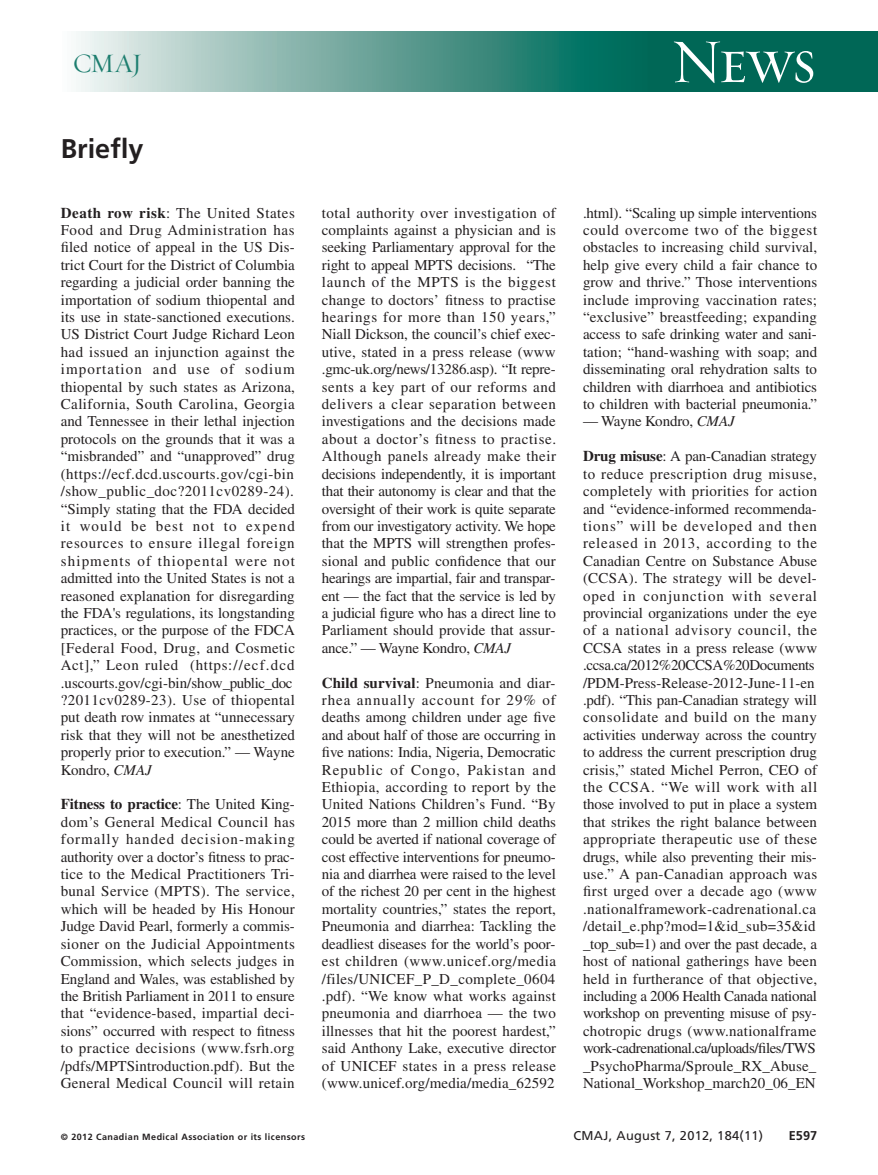
<style>
.page{position:relative;width:878px;height:1175px;background:#fff}
.page>*{position:absolute;margin:0;border:0;box-sizing:border-box;transform-origin:0 0}
.t1{font:63px "Requiem Display HTF Small Caps";color:#fff}
.t2{font:700 27px "Frutiger LT Std";color:#231f20}
.t3{font:27px "Requiem Display HTF Roman";color:#1d7e6f}
.t4{font:15px/17.4px "Times LT Std";letter-spacing:.005em;color:#231f20;text-align:justify}
.t5{font:12.75px "Frutiger LT Std";letter-spacing:.025em;color:#231f20}
.t6{font:700 12.75px "Frutiger LT Std";color:#231f20}
.t7{font:700 9px "Frutiger LT Std";letter-spacing:.05em;color:#231f20}
.s1{font-weight:700}
.s2{font-style:italic}
</style>
<div class="page">
<div style="left:618px;top:32px;width:260px;height:60px;background:#006756"></div>
<div style="left:61px;top:32px;width:586px;height:60px;background:linear-gradient(to right,#f5f3f2,#006150)"></div>
<h2 class="t3" style="left:73px;top:47px;width:71px">CMAJ</h2>
<h2 class="t2" style="left:61px;top:138px;width:84px">Briefly</h2>
<p class="t4" style="left:61px;top:205px;width:236px;text-align:left"><span class="s1">Death row risk</span>: The United States Food and Drug Administration has filed notice of appeal in the US Dis&shy;trict Court for the District of Columbia regarding a judicial order banning the importation of sodium thiopental and its use in state-sanctioned executions.<br>US District Court Judge Richard Leon had issued an injunction against the importation and use of sodium thiopental by such states as Arizona, California, South Carolina, Georgia and Tennessee in their lethal injection protocols on the grounds that it was a “misbranded” and “unapproved” drug (https ://ecf .dcd.uscourts.gov/cgi-bin /show_public _doc?2011cv0289-24). “Simply stating that the FDA decided it would be best not to expend resources to ensure illegal foreign shipments of thiopental were not admitted into the United States is not a reasoned explanation for disregarding the FDA's regulations, its longstanding practices, or the purpose of the FDCA [Federal Food, Drug, and Cosmetic Act],” Leon ruled (https://ecf.dcd .uscourts .gov/cgi-bin/show _public_doc ?2011cv0289-23). Use of thiopental put death row inmates at “unnecessary risk that they will not be anesthetized properly prior to execution.” — Wayne Kondro, <span class="s2">CMAJ</span></p>
<p class="t4" style="left:61px;top:797px;width:236px"><span class="s1">Fitness to practice</span>: The United King&shy;dom’s General Medical Council has formally handed decision-making authority over a doctor’s fitness to prac&shy;tice to the Medical Practitioners Tri&shy;bunal Service (MPTS). The service, which will be headed by His Honour Judge David Pearl, formerly a commis&shy;sioner on the Judicial Appointments Commission, which selects judges in England and Wales, was established by the British Parliament in 2011 to ensure that “evidence-based, impartial deci&shy;sions” occurred with respect to fitness to practice decisions (www.fsrh .org /pdfs/MPTSintroduction.pdf). But the General Medical Council will retain</p>
<h1 class="t1" style="left:670px;top:23px;width:147px">News</h1>
<p class="t4" style="left:322px;top:205px;width:236px">total authority over investigation of complaints against a physician and is seeking Parliamentary approval for the right to appeal MPTS decisions. “The launch of the MPTS is the biggest change to doctors’ fitness to practise hearings for more than 150 years,” Niall Dickson, the council’s chief exec&shy;utive, stated in a press release (www .gmc-uk.org/news/13286.asp). “It repre&shy;sents a key part of our reforms and delivers a clear separation between investigations and the decisions made about a doctor’s fitness to practise.<br>Although panels already make their decisions independently, it is important that their autonomy is clear and that the oversight of their work is quite separate from our investigatory activity. We hope that the MPTS will strengthen profes&shy;sional and public confidence that our hearings are impartial, fair and transpar&shy;ent — the fact that the service is led by a judicial figure who has a direct line to Parliament should provide that assur&shy;ance.” — Wayne Kondro, <span class="s2">CMAJ</span></p>
<p class="t4" style="left:322px;top:675px;width:236px"><span class="s1">Child survival</span>: Pneumonia and diar&shy;rhea annually account for 29% of deaths among children under age five and about half of those are occurring in five nations: India, Nigeria, Democratic Republic of Congo, Pakistan and Ethiopia, according to report by the United Nations Children’s Fund. “By 2015 more than 2 million child deaths could be averted if national coverage of cost effective interventions for pneumo&shy;nia and diarrhea were raised to the level of the richest 20 per cent in the highest mortality countries,” states the report, Pneumonia and diarrhea: Tackling the deadliest diseases for the world’s poor&shy;est children (www.unicef.org/media /files/UNICEF_P_D_complete_0604 .pdf). “We know what works against pneumonia and diarrhoea — the two illnesses that hit the poorest hardest,” said Anthony Lake, executive director of UNICEF states in a press release (www.unicef.org/media/media_62592</p>
<p class="t4" style="left:583px;top:205px;width:236px">.html). “Scaling up simple interventions could overcome two of the biggest obstacles to increasing child survival, help give every child a fair chance to grow and thrive.” Those interventions include improving vaccination rates; “exclusive” breastfeeding; expanding access to safe drinking water and sani&shy;tation; “hand-washing with soap; and disseminating oral rehydration salts to children with diarrhoea and antibiotics to children with bacterial pneumonia.”</p>
<p class="t4" style="left:583px;top:414px;width:153px">— Wayne Kondro, <span class="s2">CMAJ</span></p>
<p class="t4" style="left:583px;top:449px;width:236px;text-align:left"><span class="s1">Drug misuse</span>: A pan-Canadian strategy to reduce prescription drug misuse, completely with priorities for action and “evidence-informed recommenda&shy;tions” will be developed and then released in 2013, according to the Canadian Centre on Substance Abuse (CCSA). The strategy will be devel&shy;oped in conjunction with several provincial organizations under the eye of a national advisory council, the CCSA states in a press release (www .ccsa.ca/2012%20CCSA%20Documents /PDM-Press-Release-2012-June-11-en .pdf). “This pan-Canadian strategy will consolidate and build on the many activities underway across the country to address the current prescription drug crisis,” stated Michel Perron, CEO of the CCSA. “We will work with all those involved to put in place a system that strikes the right balance between appropriate therapeutic use of these drugs, while also preventing their mis&shy;use.” A pan-Canadian approach was first urged over a decade ago (www .nationalframework-cadrenational.ca /detail_e.php?mod=1&amp;id_sub=35&amp;id _top_sub=1) and over the past decade, a host of national gatherings have been held in furtherance of that objective, including a 2006 Health Canada national workshop on preventing misuse of psy&shy;chotropic drugs (www.nationalframe work-cadrenational.ca/uploads/files/TWS _PsychoPharma/Sproule_RX_Abuse_ National_Workshop_march20_06_EN</p>
<p class="t7" style="left:61px;top:1132px;width:246px">© 2012 Canadian Medical Association or its licensors</p>
<p class="t5" style="left:573px;top:1130px;width:191px">CMAJ, August 7, 2012, 184(11)</p>
<p class="t6" style="left:788px;top:1130px;width:30px">E597</p>
</div>
